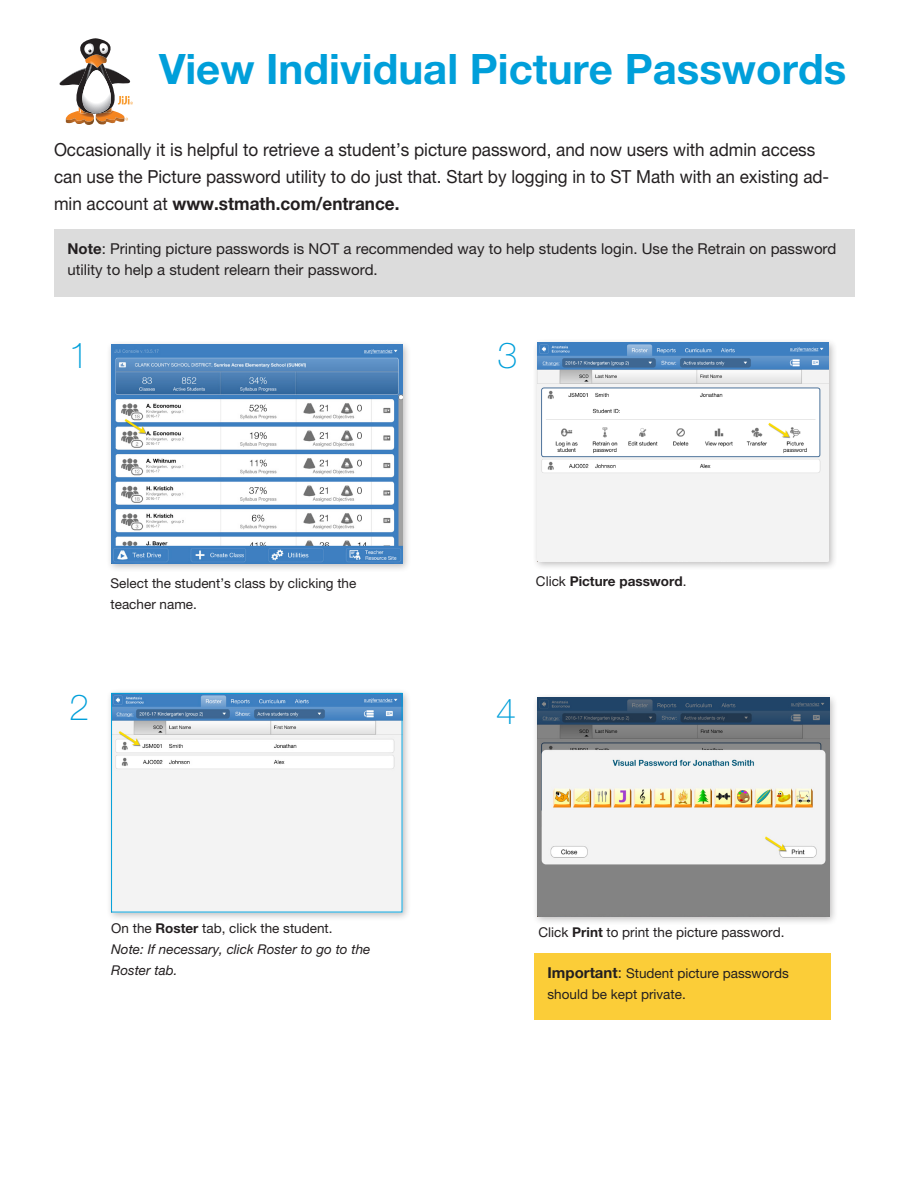
<style>
.page{position:relative;width:918px;height:1188px;background:#fff}
.page>*{position:absolute;margin:0;border:0;box-sizing:border-box;transform-origin:0 0}
.t1{font:700 42px "Helvetica Neue LT Pro";color:#009fda}
.t2{font:100 36px "Helvetica Neue LT Pro";color:#009fda}
.t3{font:18px/27px "Helvetica Neue LT Pro";color:#231f20;scale:.95 1}
.t4{font:15px/21px "Helvetica Neue LT Pro";color:#231f20}
.t5{font:13.5px/21px "Helvetica Neue LT Pro";color:#231f20}
.t6{font:italic 13.5px/21px "Helvetica Neue LT Pro";color:#231f20}
.t7{font:700 13.5px "Helvetica Neue LT Pro";color:#231f20}
.s1{font-weight:700}
.s2{font-style:normal}
.s3{font-weight:700;font-style:normal}
.s4{font-weight:400}
.s5{font-weight:700;font-size:15px}
.s6{font-size:15px}
</style>
<div class="page">
<svg style="left:59px;top:38px;width:74px;height:87px"></svg>
<div style="left:106px;top:340px;width:306px;height:233px;background:#231f20;opacity:.3"></div>
<img style="left:111px;top:345px;width:292px;height:218px">
<div style="left:106px;top:688px;width:306px;height:234px;background:#231f20;opacity:.3"></div>
<img style="left:113px;top:695px;width:287px;height:215px">
<div style="left:111px;top:693px;width:291px;height:219px;border:1px solid #009fda"></div>
<div style="left:532px;top:693px;width:307px;height:233px;background:#231f20;opacity:.3"></div>
<img style="left:537px;top:698px;width:292px;height:218px">
<div style="left:532px;top:338px;width:306px;height:233px;background:#231f20;opacity:.3"></div>
<img style="left:537px;top:343px;width:292px;height:218px">
<div style="left:54px;top:230px;width:800px;height:67px;background:#dcdcdc"></div>
<div style="left:534px;top:953px;width:297px;height:67px;background:#fbcd38"></div>
<h1 class="t1" style="left:159px;top:43px;width:689px">View Individual Picture Passwords</h1>
<p class="t3" style="left:54px;top:136px;width:818px">Occasionally it is helpful to retrieve a student’s picture password, and now users with admin access can use the Picture password utility to do just that. Start by logging in to ST Math with an existing ad&shy;min account at <span class="s1">www.stmath.com/entrance.</span></p>
<p class="t4" style="left:68px;top:238px;width:771px"><span class="s1">Note</span>: Printing picture passwords is NOT a recommended way to help students login. Use the Retrain on password utility to help a student relearn their password.</p>
<h2 class="t2" style="left:69px;top:335px;width:22px">1</h2>
<h2 class="t2" style="left:497px;top:335px;width:22px">3</h2>
<p class="t5" style="left:111px;top:572px;width:247px">Select the student’s class by clicking the teacher name.</p>
<h2 class="t2" style="left:69px;top:686px;width:22px">2</h2>
<p class="t6" style="left:111px;top:918px;width:261px"><span class="s2">On the</span> <span class="s3">Roster</span> <span class="s2">tab, click the student.<br></span>Note: If necessary, click Roster to go to the<br>Roster tab.</p>
<p class="t7" style="left:536px;top:573px;width:152px"><span class="s4">Click</span> Picture password<span class="s4">.</span></p>
<h2 class="t2" style="left:496px;top:690px;width:22px">4</h2>
<p class="t5" style="left:539px;top:922px;width:248px">Click <span class="s1">Print</span> to print the picture password.</p>
<p class="t5" style="left:548px;top:962px;width:243px"><span class="s5">Important</span><span class="s6">:</span> Student picture passwords should be kept private.</p>
</div>
